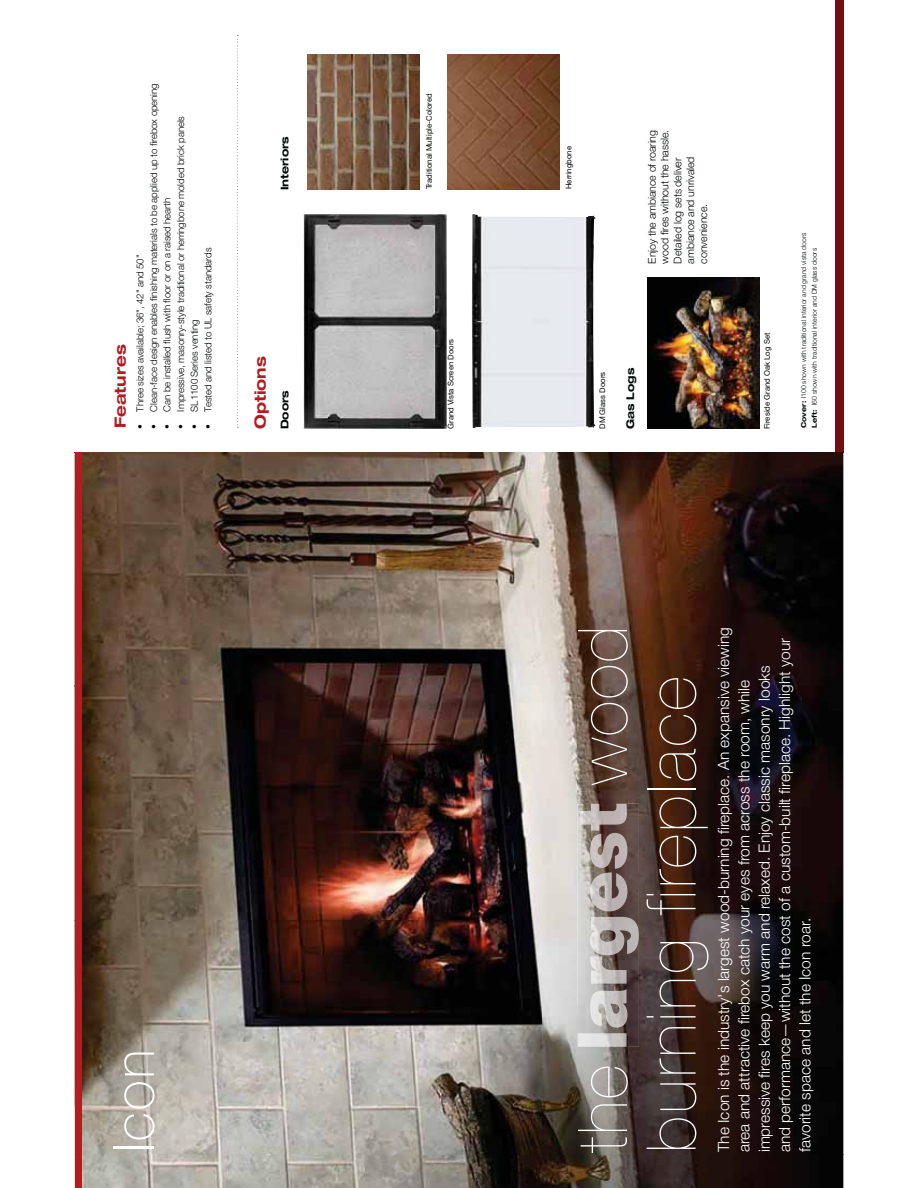
<style>
.page{position:relative;width:918px;height:1188px;background:#fff}
.page>*{position:absolute;margin:0;border:0;box-sizing:border-box;transform-origin:0 0}
.t1{font:200 68.55px/68.6px "Helvetica Neue";letter-spacing:.03em;color:#fff}
.t2{font:100 56.4px "Helvetica Neue";color:#fff}
.t3{font:300 15.6px/20.4px "Helvetica Neue";color:#fff}
.t4{font:700 expanded 15.6px "Helvetica Neue";color:#b01e23}
.t5{font:300 10.65px/12.8px "Helvetica Neue";letter-spacing:-.01em;color:#030806}
.t6{font:700 expanded 10.65px "Helvetica Neue";color:#030806}
.t7{font:300 9.75px "Helvetica Neue";letter-spacing:-.01em;color:#030806}
.t8{font:7.8px "Helvetica Neue";color:#030806}
.t9{font:300 6.75px/10.6px "Helvetica Neue";color:#030806}
.s1{font-weight:700;font-stretch:expanded}
</style>
<div class="page">
<img style="left:472px;top:214px;width:123px;height:214px">
<img style="left:302px;top:214px;width:144px;height:215px">
<img style="left:81px;top:452px;width:762px;height:736px">
<img style="left:578px;top:1047px;width:50px;height:106px">
<img style="left:578px;top:626px;width:50px;height:178px">
<img style="left:447px;top:54px;width:112px;height:135px">
<img style="left:307px;top:54px;width:112px;height:135px">
<img style="left:647px;top:278px;width:113px;height:150px">
<div style="left:835px;top:0;width:8px;height:452px;background:#730f12"></div>
<div style="left:75px;top:452px;width:6px;height:736px;background:#b01e23"></div>
<img style="left:578px;top:804px;width:61px;height:243px">
<img style="left:578px;top:1006px;width:50px;height:41px">
<img style="left:627px;top:827px;width:1px;height:160px">
<img style="left:627px;top:844px;width:1px;height:110px">
<img style="left:590px;top:804px;width:37px;height:1px">
<svg style="left:237px;top:35px;width:1px;height:393px"></svg>
<p class="t7" style="left:150px;top:429px;width:347px;rotate:-90deg">• Clean-face design enables finishing materials to be applied up to firebox opening</p>
<p class="t7" style="left:177px;top:429px;width:314px;rotate:-90deg">• Impressive, masonry-style traditional or herringbone molded brick panels</p>
<p class="t7" style="left:164px;top:429px;width:233px;rotate:-90deg">• Can be installed flush with floor or on a raised hearth</p>
<p class="t7" style="left:204px;top:429px;width:183px;rotate:-90deg">• Tested and listed to UL safety standards</p>
<p class="t7" style="left:137px;top:429px;width:176px;rotate:-90deg">• Three sizes available; 36", 42" and 50"</p>
<p class="t7" style="left:191px;top:429px;width:111px;rotate:-90deg">• SL1100 Series venting</p>
<p class="t4" style="left:114px;top:428px;width:85px;rotate:-90deg">Features</p>
<p class="t4" style="left:255px;top:429px;width:74px;rotate:-90deg">Options</p>
<p class="t6" style="left:281px;top:190px;width:56px;rotate:-90deg">Interiors</p>
<p class="t6" style="left:281px;top:429px;width:41px;rotate:-90deg">Doors</p>
<h2 class="t2" style="left:114px;top:1153px;width:105px;rotate:-90deg">Icon</h2>
<p class="t8" style="left:426px;top:189px;width:97px;rotate:-90deg">Traditional Multiple-Colored</p>
<p class="t8" style="left:448px;top:429px;width:92px;rotate:-90deg">Grand Vista Screen Doors</p>
<p class="t8" style="left:566px;top:189px;width:44px;rotate:-90deg">Herringbone</p>
<p class="t5" style="left:647px;top:264px;width:135px;rotate:-90deg">Enjoy the ambiance of roaring wood fires without the hassle.<br>Detailed log sets deliver ambiance and unrivaled convenience.</p>
<p class="t8" style="left:600px;top:429px;width:58px;rotate:-90deg">DM Glass Doors</p>
<p class="t6" style="left:626px;top:429px;width:63px;rotate:-90deg">Gas Logs</p>
<p class="t8" style="left:764px;top:429px;width:98px;rotate:-90deg">Fireside Grand Oak Log Set</p>
<p class="t9" style="left:799px;top:428px;width:197px;rotate:-90deg"><span class="s1">Cover:</span> I100 shown with traditional interior and grand vista doors<br><span class="s1">Left:</span> I60 shown with traditional interior and DM glass doors</p>
<h1 class="t1" style="left:574px;top:1153px;width:529px;text-indent:368px;rotate:-90deg">wood burning fireplace</h1>
<h1 class="t1" style="left:574px;top:1153px;width:89px;rotate:-90deg">the</h1>
<p class="t3" style="left:715px;top:1152px;width:526px;rotate:-90deg">The Icon is the industry's largest wood-burning fireplace. An expansive viewing area and attractive firebox catch your eyes from across the room, while impressive fires keep you warm and relaxed. Enjoy classic masonry looks<br>and performance—without the cost of a custom-built fireplace. Highlight your favorite space and let the Icon roar.</p>
</div>
